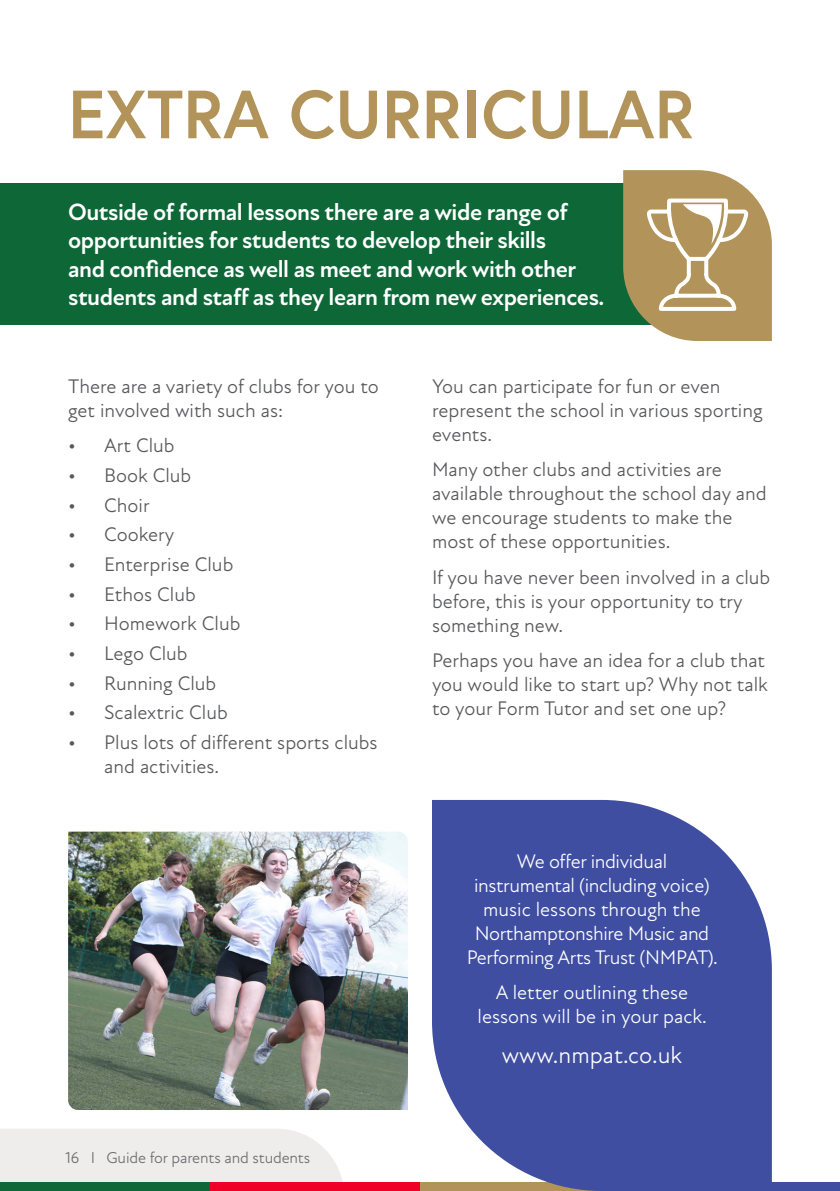
<style>
.page{position:relative;width:840px;height:1191px;background:#fff}
.page>*{position:absolute;margin:0;border:0;box-sizing:border-box;transform-origin:0 0}
.t1{font:700 68px "Europa";color:#b2945a}
.t2{font:700 24px/28px "New Atten";letter-spacing:-.02em;color:#fff}
.t3{font:24px "New Atten";color:#fff}
.t4{font:20px/24px "New Atten";color:#57585a}
.t5{font:20px/24px "New Atten";letter-spacing:-.02em;color:#fff;text-align:center}
.t6{font:20px/24px "New Atten";color:#fff;text-align:center}
.t7{font:16px "New Atten";letter-spacing:-.01em;color:#6c6d70}
</style>
<div class="page">
<div style="left:0;top:1129px;width:343px;height:53px;background:#eeedec"></div>
<div style="left:0;top:1182px;width:210px;height:9px;background:#0d6737"></div>
<div style="left:210px;top:1182px;width:210px;height:9px;background:#ef0027"></div>
<div style="left:420px;top:1182px;width:209px;height:9px;background:#b2945a"></div>
<div style="left:629px;top:1182px;width:210px;height:9px;background:#3f4ea1"></div>
<div style="left:0;top:183px;width:714px;height:142px;background:#0d6737"></div>
<img style="left:68px;top:831px;width:340px;height:279px">
<svg style="left:432px;top:800px;width:339px;height:391px;background:#4f5da8"></svg>
<svg style="left:623px;top:170px;width:148px;height:171px;background:#bca677"></svg>
<p class="t1" style="left:68px;top:68px;width:627px">EXTRA CURRICULAR</p>
<p class="t2" style="left:68px;top:199px;width:537px">Outside of formal lessons there are a wide range of opportunities for students to develop their skills<br>and confidence as well as meet and work with other students and staff as they learn from new experiences.</p>
<p class="t4" style="left:68px;top:374px;width:312px">There are a variety of clubs for you to get involved with such as:</p>
<p class="t4" style="left:68px;top:433px;width:108px">• Art Club</p>
<p class="t4" style="left:68px;top:463px;width:125px">• Book Club</p>
<p class="t4" style="left:68px;top:493px;width:83px">• Choir</p>
<p class="t4" style="left:68px;top:522px;width:108px">• Cookery</p>
<p class="t4" style="left:68px;top:552px;width:167px">• Enterprise Club</p>
<p class="t4" style="left:68px;top:582px;width:129px">• Ethos Club</p>
<p class="t4" style="left:68px;top:611px;width:174px">• Homework Club</p>
<p class="t4" style="left:68px;top:641px;width:121px">• Lego Club</p>
<p class="t4" style="left:68px;top:671px;width:150px">• Running Club</p>
<p class="t4" style="left:68px;top:700px;width:161px">• Scalextric Club</p>
<p class="t4" style="left:104px;top:730px;width:275px;text-indent:-36px">• Plus lots of different sports clubs and activities.</p>
<p class="t7" style="left:66px;top:1148px;width:246px">16 I Guide for parents and students</p>
<p class="t4" style="left:432px;top:374px;width:332px">You can participate for fun or even represent the school in various sporting events.</p>
<p class="t4" style="left:432px;top:457px;width:336px">Many other clubs and activities are available throughout the school day and we encourage students to make the most of these opportunities.</p>
<p class="t4" style="left:432px;top:565px;width:339px">If you have never been involved in a club before, this is your opportunity to try something new.</p>
<p class="t4" style="left:432px;top:648px;width:337px">Perhaps you have an idea for a club that you would like to start up? Why not talk to your Form Tutor and set one up?</p>
<p class="t5" style="left:466px;top:849px;width:252px">We offer individual instrumental (including voice) music lessons through the<br>Northamptonshire Music and<br>Performing Arts Trust (NMPAT).</p>
<p class="t6" style="left:477px;top:980px;width:231px">A letter outlining these lessons will be in your pack.</p>
<p class="t3" style="left:501px;top:1041px;width:182px">www.nmpat.co.uk</p>
</div>
